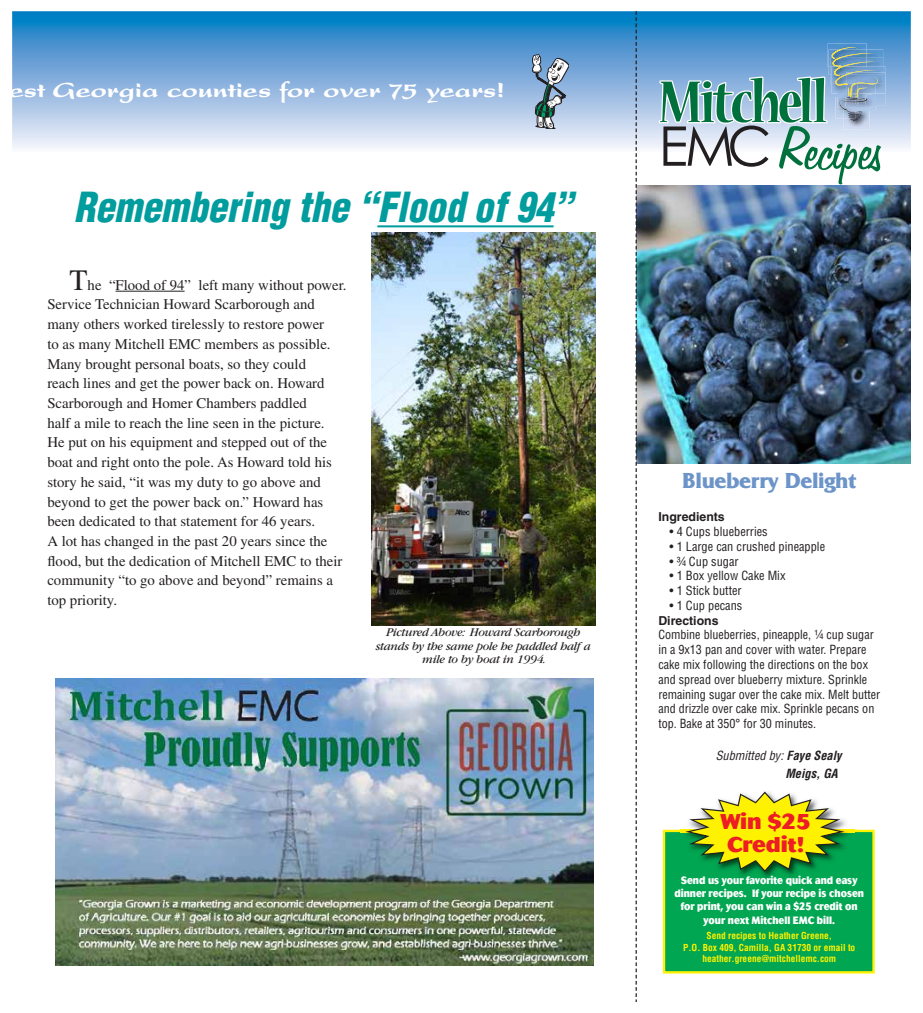
<style>
.page{position:relative;width:923px;height:1013px;background:#fff}
.page>*{position:absolute;margin:0;border:0;box-sizing:border-box;transform-origin:0 0}
.t1{font:italic 900 condensed 40.5px "Helvetica";color:#009c9e;scale:.94 1}
.t2{font:900 24.62px "Present";color:#fff}
.t3{font:700 22.12px "Friz Quadrata IT Cby BT";letter-spacing:-.02em;color:#6c94c8}
.t4{font:800 21.12px/22.4px "Cosmos";color:#ed1d24;text-align:center}
.t5{font:14.75px/19.8px "Times";color:#231f20}
.t6{font:condensed 12.38px/14.8px "Helvetica";color:#231f20}
.t7{font:italic 12.38px/13.5px "Garamond";letter-spacing:-.02em;color:#231f20;text-align:center}
.t8{font:italic 700 condensed 12.38px/17.2px "Helvetica";color:#231f20}
.t9{font:700 12.38px "Helvetica";color:#231f20}
.t10{font:800 10.62px/12.8px "Cosmos";color:#fff;text-align:center;scale:.85 1}
.t11{font:700 condensed 9.38px/11.2px "Helvetica";color:#fff200;text-align:center}
.s1{font-size:29.62px}
.s2{font-weight:400}
</style>
<div class="page">
<img style="left:636px;top:186px;width:274px;height:277px">
<svg style="left:12px;top:11px;width:898px;height:140px;background:#79afdb"></svg>
<img style="left:827px;top:43px;width:39px;height:4px">
<img style="left:881px;top:49px;width:2px;height:9px">
<img style="left:881px;top:58px;width:2px;height:8px">
<img style="left:881px;top:66px;width:2px;height:7px">
<img style="left:881px;top:93px;width:4px;height:12px">
<img style="left:881px;top:73px;width:4px;height:20px">
<img style="left:881px;top:73px;width:3px;height:11px">
<svg style="left:657px;top:47px;width:224px;height:137px"></svg>
<div style="left:665px;top:832px;width:207px;height:139px;background:#00a651"></div>
<div style="left:663px;top:829px;width:211px;height:144px;border:2px solid #fff200"></div>
<img style="left:680px;top:820px;width:174px;height:57px">
<svg style="left:685px;top:791px;width:159px;height:81px"></svg>
<svg style="left:532px;top:55px;width:37px;height:74px;background:#899fb2"></svg>
<svg style="left:635px;top:11px;width:1px;height:990px"></svg>
<hr style="left:377px;top:225px;width:176px;height:2px;background:#009c9e">
<hr style="left:116px;top:291px;width:69px;height:1px;background:#231f20">
<img style="left:371px;top:232px;width:224px;height:393px">
<img style="left:55px;top:678px;width:539px;height:287px">
<h2 class="t2" style="left:9px;top:77px;width:497px">est Georgia counties for over 75 years!</h2>
<h1 class="t1" style="left:74px;top:182px;width:532px">Remembering the “Flood of 94”</h1>
<p class="t5" style="left:47px;top:275px;width:301px;text-indent:22px"><span class="s1">T</span>he “Flood of 94” left many without power.<br>Service Technician Howard Scarborough and many others worked tirelessly to restore power<br>to as many Mitchell EMC members as possible.<br>Many brought personal boats, so they could<br>reach lines and get the power back on. Howard Scarborough and Homer Chambers paddled<br>half a mile to reach the line seen in the picture.<br>He put on his equipment and stepped out of the boat and right onto the pole. As Howard told his story he said, “it was my duty to go above and beyond to get the power back on.” Howard has been dedicated to that statement for 46 years.<br>A lot has changed in the past 20 years since the flood, but the dedication of Mitchell EMC to their community “to go above and beyond” remains a top priority.</p>
<p class="t7" style="left:376px;top:626px;width:216px">Pictured Above: Howard Scarborough stands by the same pole he paddled half a mile to by boat in 1994.</p>
<h3 class="t3" style="left:681px;top:466px;width:177px">Blueberry Delight</h3>
<p class="t9" style="left:658px;top:509px;width:68px">Ingredients</p>
<p class="t6" style="left:669px;top:524px;width:100px">• 4 Cups blueberries</p>
<p class="t6" style="left:669px;top:539px;width:157px">• 1 Large can crushed pineapple</p>
<p class="t6" style="left:669px;top:553px;width:71px">• ¾ Cup sugar</p>
<p class="t6" style="left:669px;top:568px;width:117px">• 1 Box yellow Cake Mix</p>
<p class="t6" style="left:669px;top:583px;width:74px">• 1 Stick butter</p>
<p class="t6" style="left:669px;top:598px;width:74px">• 1 Cup pecans</p>
<p class="t9" style="left:658px;top:612px;width:62px">Directions</p>
<p class="t6" style="left:658px;top:627px;width:223px">Combine blueberries, pineapple, ¼ cup sugar in a 9x13 pan and cover with water. Prepare cake mix following the directions on the box and spread over blueberry mixture. Sprinkle remaining sugar over the cake mix. Melt butter and drizzle over cake mix. Sprinkle pecans on top. Bake at 350° for 30 minutes.</p>
<p class="t8" style="left:785px;top:747px;width:58px;text-indent:-70px"><span class="s2">Submitted by:</span> Faye Sealy<br>Meigs, GA</p>
<h3 class="t4" style="left:720px;top:811px;width:92px">Win $25<br>Credit!</h3>
<p class="t10" style="left:674px;top:874px;width:225px">Send us your favorite quick and easy dinner recipes. If your recipe is chosen for print, you can win a $25 credit on</p>
<p class="t10" style="left:703px;top:914px;width:156px">your next Mitchell EMC bill.</p>
<p class="t11" style="left:683px;top:930px;width:174px">Send recipes to Heather Greene,<br>P.O. Box 409, Camilla, GA 31730 or email to heather.greene@mitchellemc.com</p>
</div>
